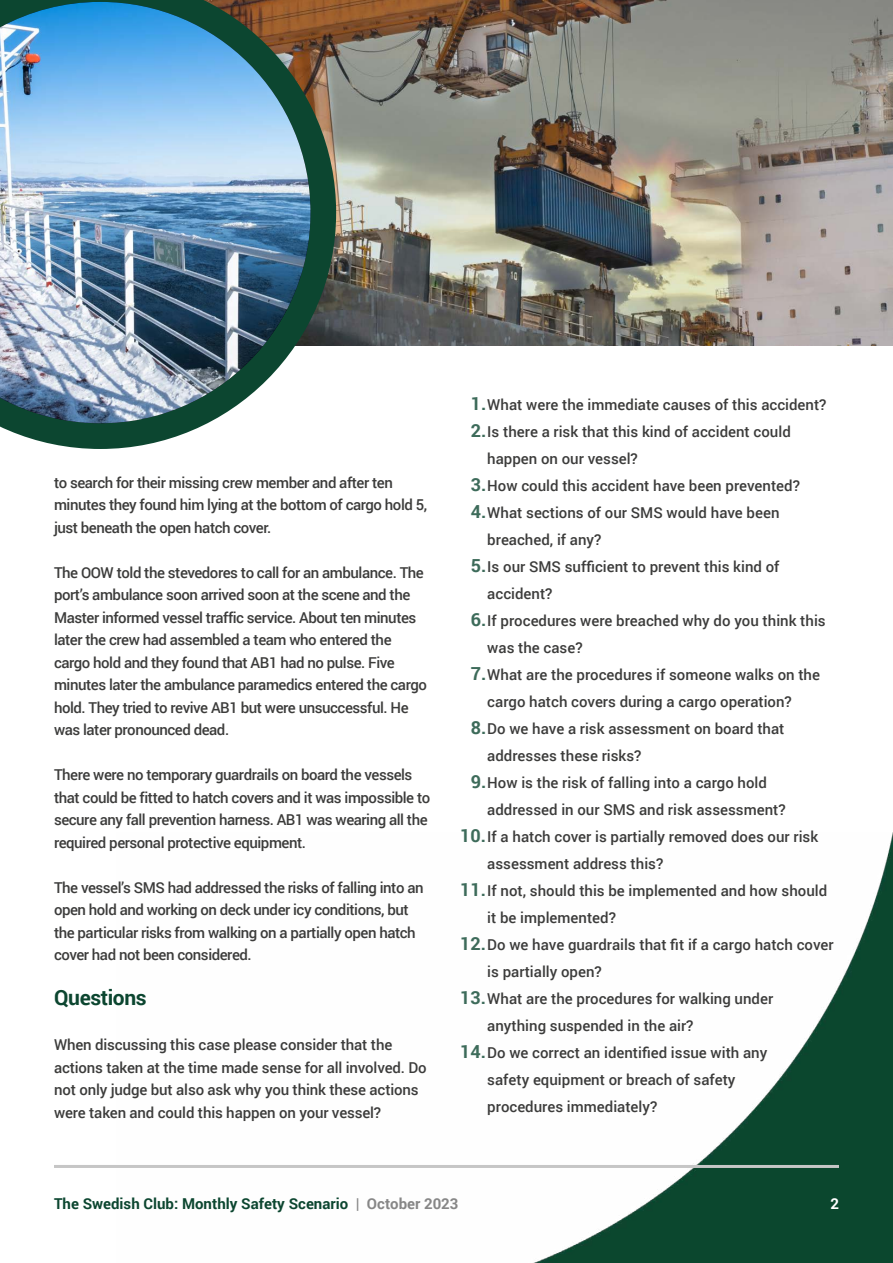
<style>
.page{position:relative;width:893px;height:1263px;background:#fff}
.page>*{position:absolute;margin:0;border:0;box-sizing:border-box;transform-origin:0 0}
.t1{font:700 21px "Roboto";letter-spacing:-.02em;color:#0c4630}
.t2{font:500 15px/22.5px "Roboto";letter-spacing:-.01em;color:#3c3c3b}
.t3{font:500 15px/22.5px "Roboto";letter-spacing:-.03em;color:#3c3c3b}
.t4{font:700 15px "Roboto";color:#0c4630}
.t5{font:700 15px "Roboto";color:#fff}
.s1{font-weight:700;font-size:18px;color:#3d6b5a}
.s2{color:#878787}
</style>
<div class="page">
<img style="left:336px;top:0;width:557px;height:345px">
<img style="left:533px;top:832px;width:360px;height:431px">
<hr style="left:54px;top:1165px;width:785px;height:3px;background:#c6c6c6">
<svg style="left:0;top:0;width:336px;height:449px"></svg>
<img style="left:0;top:2px;width:310px;height:421px">
<p class="t3" style="left:54px;top:471px;width:375px">to search for their missing crew member and after ten minutes they found him lying at the bottom of cargo hold 5, just beneath the open hatch cover.</p>
<p class="t3" style="left:54px;top:561px;width:374px">The OOW told the stevedores to call for an ambulance. The port’s ambulance soon arrived soon at the scene and the Master informed vessel traffic service. About ten minutes later the crew had assembled a team who entered the cargo hold and they found that AB1 had no pulse. Five minutes later the ambulance paramedics entered the cargo hold. They tried to revive AB1 but were unsuccessful. He was later pronounced dead.</p>
<p class="t3" style="left:54px;top:763px;width:378px">There were no temporary guardrails on board the vessels that could be fitted to hatch covers and it was impossible to secure any fall prevention harness. AB1 was wearing all the required personal protective equipment.</p>
<p class="t3" style="left:54px;top:876px;width:371px">The vessel’s SMS had addressed the risks of falling into an open hold and working on deck under icy conditions, but the particular risks from walking on a partially open hatch cover had not been considered.</p>
<h1 class="t1" style="left:54px;top:983px;width:94px">Questions</h1>
<p class="t2" style="left:54px;top:1033px;width:374px">When discussing this case please consider that the actions taken at the time made sense for all involved. Do not only judge but also ask why you think these actions were taken and could this happen on your vessel?</p>
<p class="t2" style="left:471px;top:393px;width:357px"><span class="s1">1.</span>What were the immediate causes of this accident?</p>
<p class="t2" style="left:471px;top:420px;width:322px"><span class="s1">2.</span>Is there a risk that this kind of accident could</p>
<p class="t2" style="left:487px;top:447px;width:152px">happen on our vessel?</p>
<p class="t2" style="left:471px;top:474px;width:331px"><span class="s1">3.</span>How could this accident have been prevented?</p>
<p class="t2" style="left:471px;top:501px;width:310px"><span class="s1">4.</span>What sections of our SMS would have been</p>
<p class="t2" style="left:487px;top:528px;width:116px">breached, if any?</p>
<p class="t2" style="left:471px;top:555px;width:310px"><span class="s1">5.</span>Is our SMS sufficient to prevent this kind of</p>
<p class="t2" style="left:487px;top:582px;width:67px">accident?</p>
<p class="t2" style="left:471px;top:609px;width:356px"><span class="s1">6.</span>If procedures were breached why do you think this</p>
<p class="t2" style="left:487px;top:636px;width:97px">was the case?</p>
<p class="t2" style="left:471px;top:663px;width:351px"><span class="s1">7.</span>What are the procedures if someone walks on the</p>
<p class="t2" style="left:487px;top:690px;width:306px">cargo hatch covers during a cargo operation?</p>
<p class="t2" style="left:471px;top:717px;width:315px"><span class="s1">8.</span>Do we have a risk assessment on board that</p>
<p class="t2" style="left:487px;top:744px;width:156px">addresses these risks?</p>
<p class="t2" style="left:471px;top:771px;width:298px"><span class="s1">9.</span>How is the risk of falling into a cargo hold</p>
<p class="t2" style="left:487px;top:798px;width:300px">addressed in our SMS and risk assessment?</p>
<p class="t2" style="left:460px;top:825px;width:359px"><span class="s1">10.</span>If a hatch cover is partially removed does our risk</p>
<p class="t2" style="left:487px;top:852px;width:178px">assessment address this?</p>
<p class="t2" style="left:460px;top:879px;width:368px"><span class="s1">11.</span>If not, should this be implemented and how should</p>
<p class="t2" style="left:487px;top:906px;width:130px">it be implemented?</p>
<p class="t2" style="left:460px;top:933px;width:375px"><span class="s1">12.</span>Do we have guardrails that fit if a cargo hatch cover</p>
<p class="t2" style="left:487px;top:960px;width:116px">is partially open?</p>
<p class="t2" style="left:460px;top:987px;width:314px"><span class="s1">13.</span>What are the procedures for walking under</p>
<p class="t2" style="left:487px;top:1014px;width:208px">anything suspended in the air?</p>
<p class="t2" style="left:460px;top:1041px;width:309px"><span class="s1">14.</span>Do we correct an identified issue with any</p>
<p class="t2" style="left:487px;top:1068px;width:250px">safety equipment or breach of safety</p>
<p class="t2" style="left:487px;top:1095px;width:172px">procedures immediately?</p>
<p class="t4" style="left:54px;top:1193px;width:406px">The Swedish Club: Monthly Safety Scenario <span class="s2">| October 2023</span></p>
<p class="t5" style="left:830px;top:1193px;width:10px">2</p>
</div>
